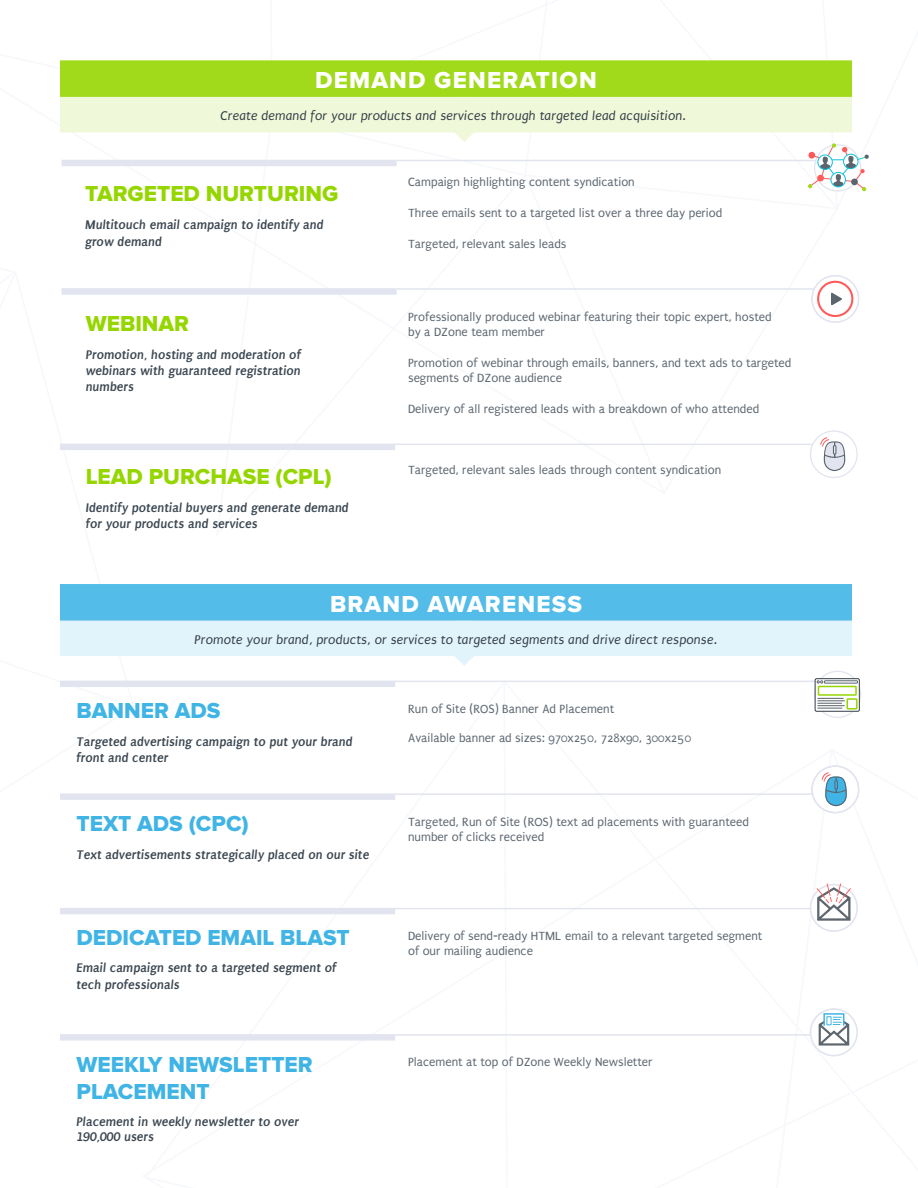
<style>
.page{position:relative;width:918px;height:1188px;background:#fff}
.page>*{position:absolute;margin:0;border:0;box-sizing:border-box;transform-origin:0 0}
.t1{font:24px "Proxima Nova Extrabld";letter-spacing:.05em;color:#fff}
.t2{font:22.5px/27px "Proxima Nova Extrabld";color:#40b4e5}
.t3{font:22.5px "Proxima Nova Extrabld";color:#95d600}
.t4{font:italic 700 13.5px/16.2px "Puritan";color:#3c4852}
.t5{font:italic 13.5px "Puritan";letter-spacing:.01em;color:#343e48}
.t6{font:12.75px/15.3px "Puritan";color:#5e6871}
</style>
<div class="page">
<div style="left:60px;top:444px;width:335px;height:6px;background:#e2e5ef"></div>
<hr style="left:395px;top:444px;width:425px;height:1px;background:#e2e5ef">
<svg style="left:809px;top:430px;width:49px;height:48px"></svg>
<div style="left:61px;top:288px;width:336px;height:7px;background:#e2e5ef"></div>
<hr style="left:397px;top:288px;width:425px;height:2px;background:#e2e5ef">
<svg style="left:811px;top:275px;width:49px;height:48px"></svg>
<svg style="left:60px;top:60px;width:809px;height:131px"></svg>
<div style="left:60px;top:681px;width:335px;height:6px;background:#e2e5ef"></div>
<hr style="left:395px;top:681px;width:425px;height:1px;background:#e2e5ef">
<div style="left:60px;top:793px;width:335px;height:7px;background:#e2e5ef;border:2px solid #e2e5ef"></div>
<hr style="left:395px;top:793px;width:425px;height:2px;background:#e2e5ef">
<div style="left:60px;top:908px;width:335px;height:6px;background:#e2e5ef"></div>
<hr style="left:395px;top:908px;width:425px;height:1px;background:#e2e5ef">
<div style="left:60px;top:1034px;width:335px;height:7px;background:#e2e5ef;border:2px solid #e2e5ef"></div>
<hr style="left:395px;top:1034px;width:425px;height:2px;background:#e2e5ef">
<svg style="left:60px;top:584px;width:792px;height:82px;background:#a5dcf2"></svg>
<div style="left:814px;top:671px;width:47px;height:47px;border:1px solid #e2e5ef;border-radius:50%"></div>
<svg style="left:811px;top:765px;width:49px;height:49px"></svg>
<svg style="left:809px;top:883px;width:49px;height:49px"></svg>
<svg style="left:809px;top:1008px;width:49px;height:49px"></svg>
<svg style="left:815px;top:679px;width:44px;height:32px"></svg>
<div style="left:815px;top:678px;width:45px;height:34px;border:1px solid #343e48"></div>
<svg style="left:817px;top:680px;width:6px;height:4px"></svg>
<div style="left:824px;top:680px;width:34px;height:4px;border:1px solid #5c656d"></div>
<div style="left:818px;top:686px;width:39px;height:10px;border:2px solid #95d600"></div>
<div style="left:847px;top:698px;width:11px;height:12px;border:2px solid #95d600"></div>
<svg style="left:818px;top:698px;width:26px;height:11px"></svg>
<h1 class="t1" style="left:315px;top:66px;width:283px">DEMAND GENERATION</h1>
<p class="t5" style="left:221px;top:108px;width:467px">Create demand for your products and services through targeted lead acquisition.</p>
<h2 class="t3" style="left:85px;top:181px;width:255px">TARGETED NURTURING</h2>
<p class="t4" style="left:85px;top:217px;width:240px">Multitouch email campaign to identify and grow demand</p>
<h2 class="t3" style="left:86px;top:310px;width:105px">WEBINAR</h2>
<p class="t4" style="left:86px;top:346px;width:217px;text-align:justify">Promotion, hosting and moderation of webinars with guaranteed registration numbers</p>
<h2 class="t3" style="left:86px;top:463px;width:248px">LEAD PURCHASE (CPL)</h2>
<p class="t4" style="left:86px;top:500px;width:265px">Identify potential buyers and generate demand for your products and services</p>
<p class="t6" style="left:408px;top:174px;width:228px">Campaign highlighting content syndication</p>
<p class="t6" style="left:408px;top:205px;width:316px">Three emails sent to a targeted list over a three day period</p>
<p class="t6" style="left:408px;top:237px;width:160px">Targeted, relevant sales leads</p>
<p class="t6" style="left:408px;top:309px;width:365px">Professionally produced webinar featuring their topic expert, hosted by a DZone team member</p>
<p class="t6" style="left:408px;top:355px;width:385px">Promotion of webinar through emails, banners, and text ads to targeted segments of DZone audience</p>
<p class="t6" style="left:408px;top:401px;width:353px">Delivery of all registered leads with a breakdown of who attended</p>
<p class="t6" style="left:408px;top:462px;width:315px">Targeted, relevant sales leads through content syndication</p>
<h1 class="t1" style="left:330px;top:590px;width:253px">BRAND AWARENESS</h1>
<p class="t5" style="left:195px;top:632px;width:524px">Promote your brand, products, or services to targeted segments and drive direct response.</p>
<h2 class="t2" style="left:77px;top:698px;width:145px">BANNER ADS</h2>
<p class="t4" style="left:77px;top:734px;width:278px">Targeted advertising campaign to put your brand front and center</p>
<h2 class="t2" style="left:77px;top:810px;width:174px">TEXT ADS (CPC)</h2>
<p class="t4" style="left:77px;top:847px;width:294px">Text advertisements strategically placed on our site</p>
<h2 class="t2" style="left:77px;top:925px;width:275px">DEDICATED EMAIL BLAST</h2>
<p class="t4" style="left:77px;top:960px;width:262px">Email campaign sent to a targeted segment of tech professionals</p>
<h2 class="t2" style="left:77px;top:1051px;width:238px">WEEKLY NEWSLETTER<br>PLACEMENT</h2>
<p class="t4" style="left:77px;top:1114px;width:224px;line-height:15px">Placement in weekly newsletter to over<br>190,000 users</p>
<p class="t6" style="left:408px;top:701px;width:208px">Run of Site (ROS) Banner Ad Placement</p>
<p class="t6" style="left:408px;top:730px;width:285px">Available banner ad sizes: 970x250, 728x90, 300x250</p>
<p class="t6" style="left:408px;top:814px;width:342px">Targeted, Run of Site (ROS) text ad placements with guaranteed number of clicks received</p>
<p class="t6" style="left:408px;top:928px;width:356px">Delivery of send-ready HTML email to a relevant targeted segment of our mailing audience</p>
<p class="t6" style="left:408px;top:1055px;width:246px">Placement at top of DZone Weekly Newsletter</p>
</div>
